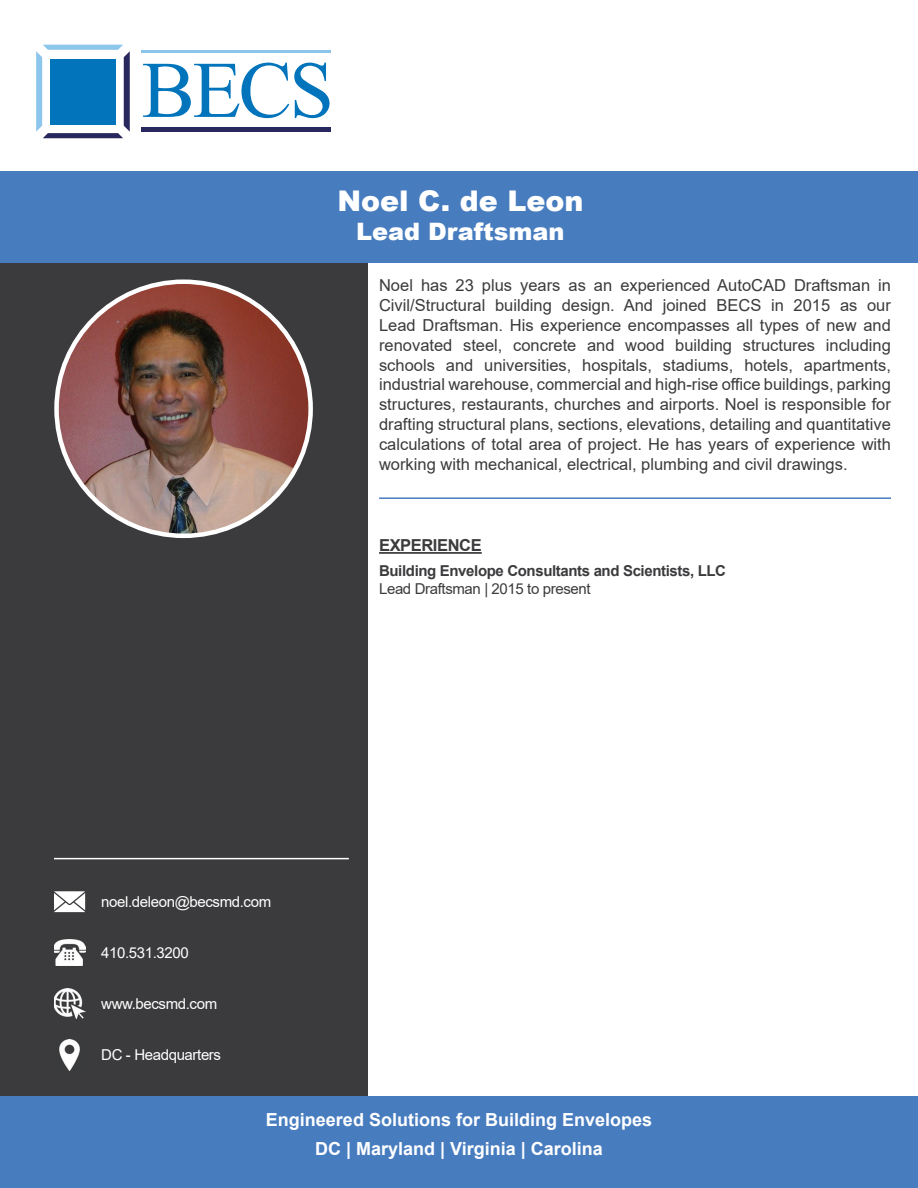
<style>
.page{position:relative;width:918px;height:1188px;background:#fff}
.page>*{position:absolute;margin:0;border:0;box-sizing:border-box;transform-origin:0 0}
.t1{font:900 28.5px "Arial";color:#fff}
.t2{font:900 24px "Arial";color:#fff}
.t3{font:700 18px "Arial";color:#fff}
.t4{font:16.5px/19.8px "Arial";color:#3b3b3d;text-align:justify}
.t5{font:700 16.5px "Arial";letter-spacing:-.025em;color:#3b3b3d}
.t6{font:15px "Arial";letter-spacing:-.025em;color:#fff}
.t7{font:700 15px "Arial";letter-spacing:-.025em;color:#3b3b3d}
.t8{font:15px "Arial";letter-spacing:-.025em;color:#3b3b3d}
</style>
<div class="page">
<div style="left:0;top:263px;width:367px;height:925px;background:#3b3b3d"></div>
<svg style="left:36px;top:45px;width:94px;height:93px"></svg>
<div style="left:50px;top:59px;width:66px;height:65px;background:#0174bc"></div>
<hr style="left:142px;top:128px;width:189px;height:4px;background:#28275e">
<svg style="left:143px;top:63px;width:187px;height:55px"></svg>
<hr style="left:142px;top:51px;width:189px;height:2px;background:#8cc6ec">
<div style="left:0;top:172px;width:918px;height:91px;background:#477cbf"></div>
<div style="left:0;top:1097px;width:918px;height:91px;background:#477cbf"></div>
<hr style="left:54px;top:858px;width:295px;height:1px;background:#fff">
<hr style="left:379px;top:497px;width:512px;height:2px;background:#477cbf">
<img style="left:59px;top:1039px;width:21px;height:32px">
<img style="left:54px;top:989px;width:31px;height:30px">
<img style="left:54px;top:940px;width:31px;height:26px">
<svg style="left:54px;top:891px;width:31px;height:21px"></svg>
<hr style="left:379px;top:552px;width:103px;height:2px;background:#3b3b3d">
<img style="left:57px;top:282px;width:254px;height:254px;border-radius:127px">
<h1 class="t1" style="left:337px;top:180px;width:247px">Noel C. de Leon</h1>
<h2 class="t2" style="left:356px;top:214px;width:210px">Lead Draftsman</h2>
<p class="t4" style="left:379px;top:276px;width:513px">Noel has 23 plus years as an experienced AutoCAD Draftsman in Civil/Structural building design. And joined BECS in 2015 as our Lead Draftsman. His experience encompasses all types of new and renovated steel, concrete and wood building structures including schools and universities, hospitals, stadiums, hotels, apartments, industrial warehouse, commercial and high-rise office buildings, parking structures, restaurants, churches and airports. Noel is responsible for drafting structural plans, sections, elevations, detailing and quantitative calculations of total area of project. He has years of experience with working with mechanical, electrical, plumbing and civil drawings.</p>
<p class="t5" style="left:379px;top:534px;width:104px">EXPERIENCE</p>
<p class="t7" style="left:379px;top:560px;width:349px">Building Envelope Consultants and Scientists, LLC</p>
<p class="t8" style="left:379px;top:578px;width:213px">Lead Draftsman | 2015 to present</p>
<p class="t6" style="left:101px;top:892px;width:171px">noel.deleon@becsmd.com</p>
<p class="t6" style="left:101px;top:943px;width:89px">410.531.3200</p>
<p class="t6" style="left:101px;top:994px;width:117px">www.becsmd.com</p>
<p class="t6" style="left:101px;top:1045px;width:121px">DC - Headquarters</p>
<p class="t3" style="left:266px;top:1107px;width:388px">Engineered Solutions for Building Envelopes</p>
<p class="t3" style="left:315px;top:1136px;width:289px">DC | Maryland | Virginia | Carolina</p>
</div>
